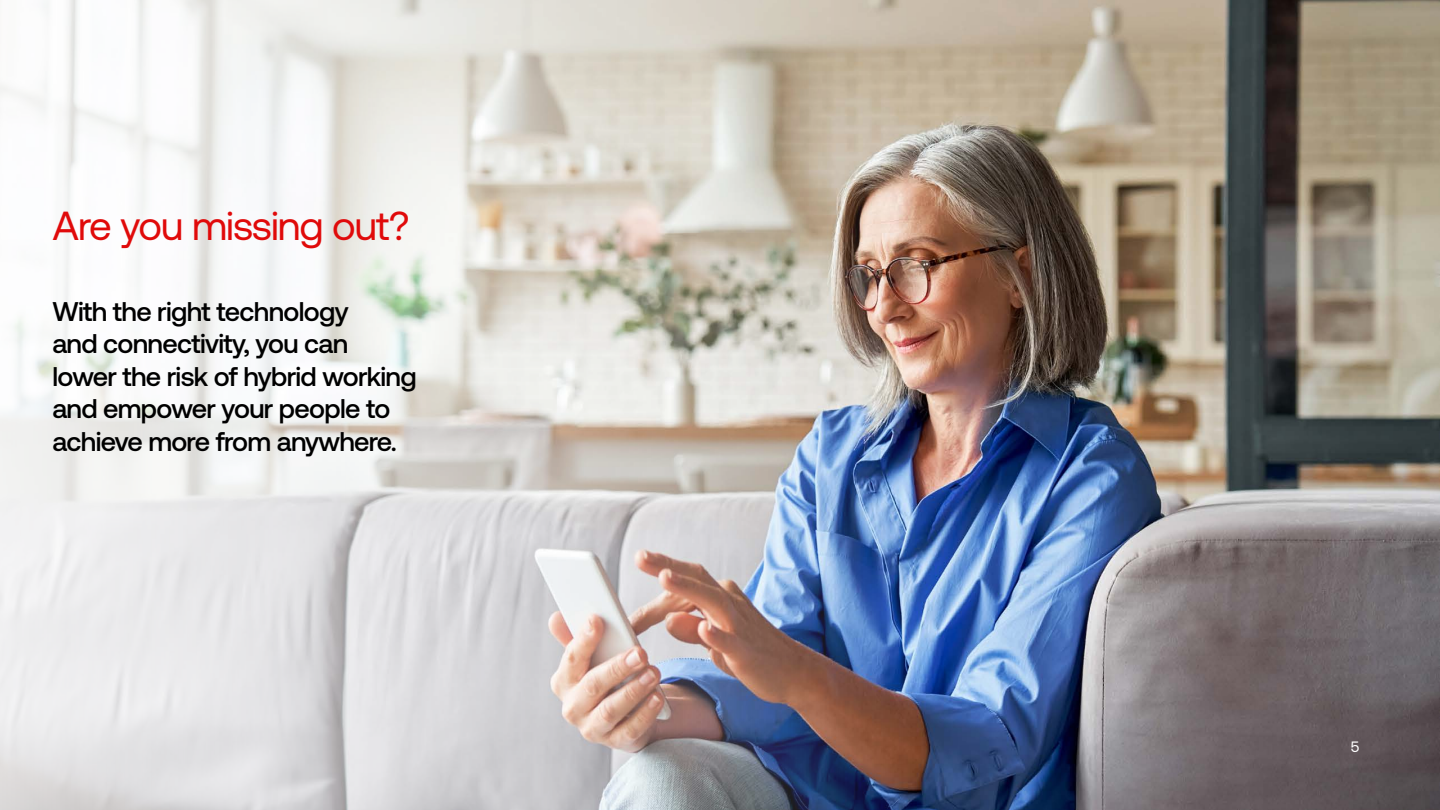
<style>
.page{position:relative;width:1440px;height:810px;background:#fff}
.page>*{position:absolute;margin:0;border:0;box-sizing:border-box;transform-origin:0 0}
.t1{font:40.5px "Aeonik Pro";letter-spacing:-.025em;color:#e00a0a}
.t2{font:500 27px/32.4px "Aeonik Pro";letter-spacing:-.025em;color:#000}
.t3{font:15px "Aeonik Pro";color:#fff}
</style>
<div class="page">
<img style="left:914px;top:0;width:526px;height:810px">
<img style="left:0;top:0;width:914px;height:810px">
<h1 class="t1" style="left:52px;top:204px;width:359px">Are you missing out?</h1>
<p class="t2" style="left:52px;top:295px;width:366px">With the right technology<br>and connectivity, you can lower the risk of hybrid working and empower your people to achieve more from anywhere.</p>
<p class="t3" style="left:1351px;top:738px;width:10px">5</p>
</div>
